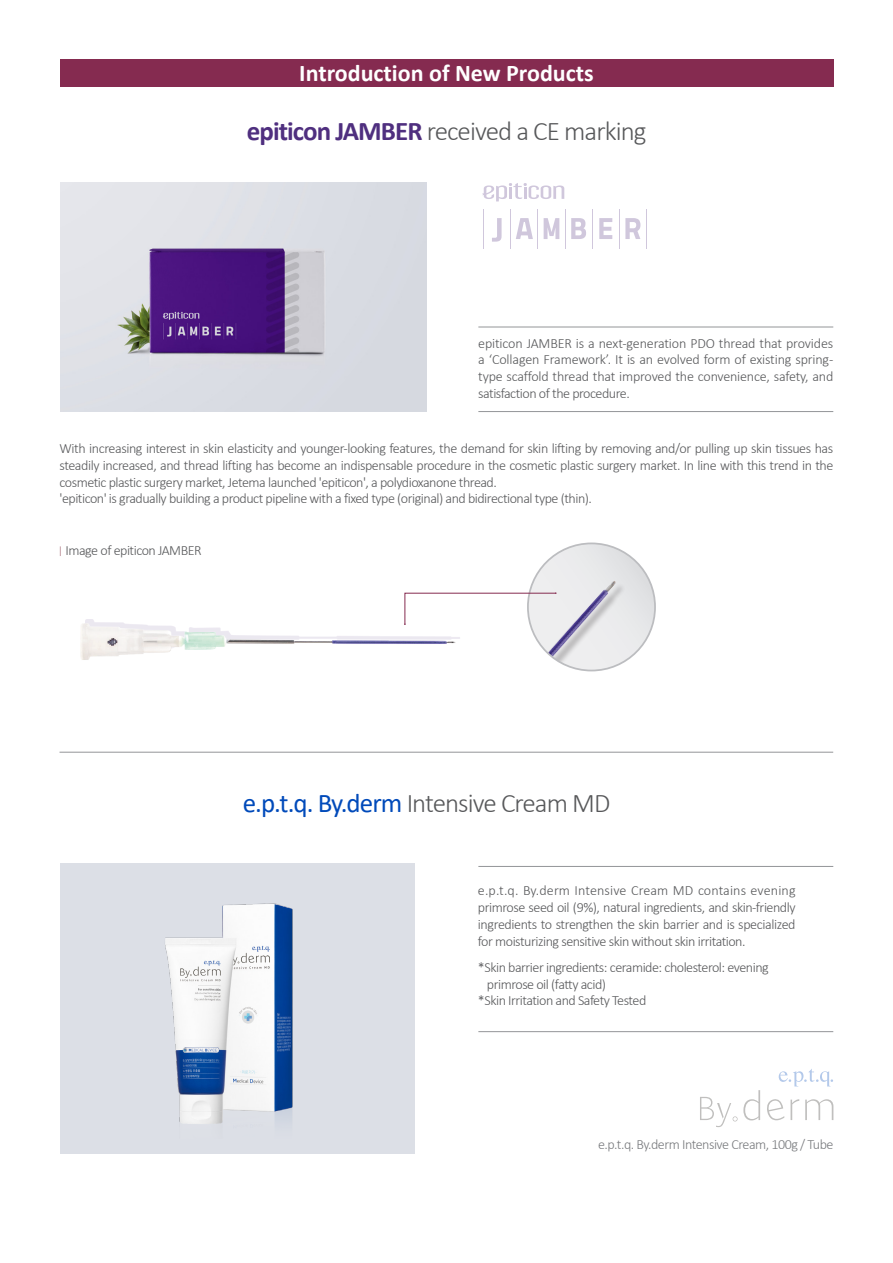
<style>
.page{position:relative;width:893px;height:1263px;background:#fff}
.page>*{position:absolute;margin:0;border:0;box-sizing:border-box;transform-origin:0 0}
.t1{font:300 27px "Calibri";letter-spacing:-.035em;color:#57585a}
.t2{font:700 24px "Calibri";color:#fff}
.t3{font:300 14.1px/17px "Calibri";letter-spacing:-.035em;color:#57585a;text-align:justify}
.t4{font:300 14.1px "Calibri";letter-spacing:-.035em;color:#787a7d}
.s1{font-weight:700;color:#4f2f7f}
.s2{font-weight:400;color:#004aba}
</style>
<div class="page">
<div style="left:60px;top:60px;width:773px;height:27px;background:#852b50"></div>
<img style="left:60px;top:183px;width:367px;height:228px">
<img style="left:80px;top:619px;width:380px;height:41px">
<div style="left:528px;top:543px;width:127px;height:127px;background:#e6e7e9;border-radius:64px"></div>
<div style="left:532px;top:583px;width:94px;height:87px;background:#231f20;opacity:.25"></div>
<img style="left:530px;top:577px;width:90px;height:93px">
<svg style="left:404px;top:592px;width:153px;height:33px"></svg>
<hr style="left:478px;top:411px;width:355px;height:1px;background:#939598">
<hr style="left:478px;top:327px;width:355px;height:1px;background:#939598">
<hr style="left:478px;top:866px;width:355px;height:1px;background:#939598">
<hr style="left:478px;top:1031px;width:355px;height:1px;background:#939598">
<svg style="left:482px;top:183px;width:82px;height:18px"></svg>
<svg style="left:492px;top:218px;width:10px;height:24px"></svg>
<svg style="left:516px;top:218px;width:17px;height:21px"></svg>
<svg style="left:544px;top:218px;width:15px;height:21px"></svg>
<svg style="left:571px;top:218px;width:15px;height:21px"></svg>
<svg style="left:599px;top:218px;width:13px;height:21px"></svg>
<svg style="left:625px;top:218px;width:15px;height:21px"></svg>
<hr style="left:484px;top:209px;width:1px;height:39px;background:#4f2f7f">
<hr style="left:511px;top:209px;width:1px;height:39px;background:#4f2f7f">
<hr style="left:538px;top:209px;width:1px;height:39px;background:#4f2f7f">
<hr style="left:565px;top:209px;width:1px;height:39px;background:#4f2f7f">
<hr style="left:592px;top:209px;width:1px;height:39px;background:#4f2f7f">
<hr style="left:619px;top:209px;width:1px;height:39px;background:#4f2f7f">
<hr style="left:646px;top:209px;width:1px;height:39px;background:#4f2f7f">
<div style="left:60px;top:864px;width:355px;height:290px;background:#dcdfe6"></div>
<img style="left:165px;top:903px;width:128px;height:221px">
<hr style="left:60px;top:752px;width:773px;height:1px;background:#939598">
<svg style="left:779px;top:1069px;width:54px;height:17px"></svg>
<svg style="left:767px;top:1099px;width:17px;height:21px"></svg>
<svg style="left:790px;top:1099px;width:9px;height:21px"></svg>
<svg style="left:805px;top:1099px;width:28px;height:21px"></svg>
<svg style="left:700px;top:1090px;width:60px;height:37px"></svg>
<p class="t2" style="left:299px;top:56px;width:296px">Introduction of New Products</p>
<p class="t1" style="left:247px;top:114px;width:401px"><span class="s1">epiticon JAMBER</span> received a CE marking</p>
<p class="t3" style="left:478px;top:334px;width:357px">epiticon JAMBER is a next-generation PDO thread that provides a ‘Collagen Framework’. It is an evolved form of existing spring&shy;type scaffold thread that improved the convenience, safety, and satisfaction of the procedure.</p>
<p class="t3" style="left:60px;top:439px;width:775px">With increasing interest in skin elasticity and younger-looking features, the demand for skin lifting by removing and/or pulling up skin tissues has steadily increased, and thread lifting has become an indispensable procedure in the cosmetic plastic surgery market. In line with this trend in the cosmetic plastic surgery market, Jetema launched 'epiticon', a polydioxanone thread.</p>
<p class="t3" style="left:60px;top:490px;width:534px">'epiticon' is gradually building a product pipeline with a fixed type (original) and bidirectional type (thin).</p>
<p class="t3" style="left:66px;top:542px;width:138px">Image of epiticon JAMBER</p>
<p class="t1" style="left:243px;top:786px;width:369px"><span class="s2">e.p.t.q. By.derm</span> Intensive Cream MD</p>
<p class="t3" style="left:478px;top:882px;width:319px">e.p.t.q. By.derm Intensive Cream MD contains evening primrose seed oil (9%), natural ingredients, and skin-friendly ingredients to strengthen the skin barrier and is specialized for moisturizing sensitive skin without skin irritation.</p>
<p class="t3" style="left:487px;top:958px;width:283px;text-indent:-9px">*Skin barrier ingredients: ceramide: cholesterol: evening primrose oil (fatty acid)</p>
<p class="t3" style="left:478px;top:992px;width:170px">*Skin Irritation and Safety Tested</p>
<p class="t4" style="left:598px;top:1136px;width:237px">e.p.t.q. By.derm Intensive Cream, 100g / Tube</p>
</div>
